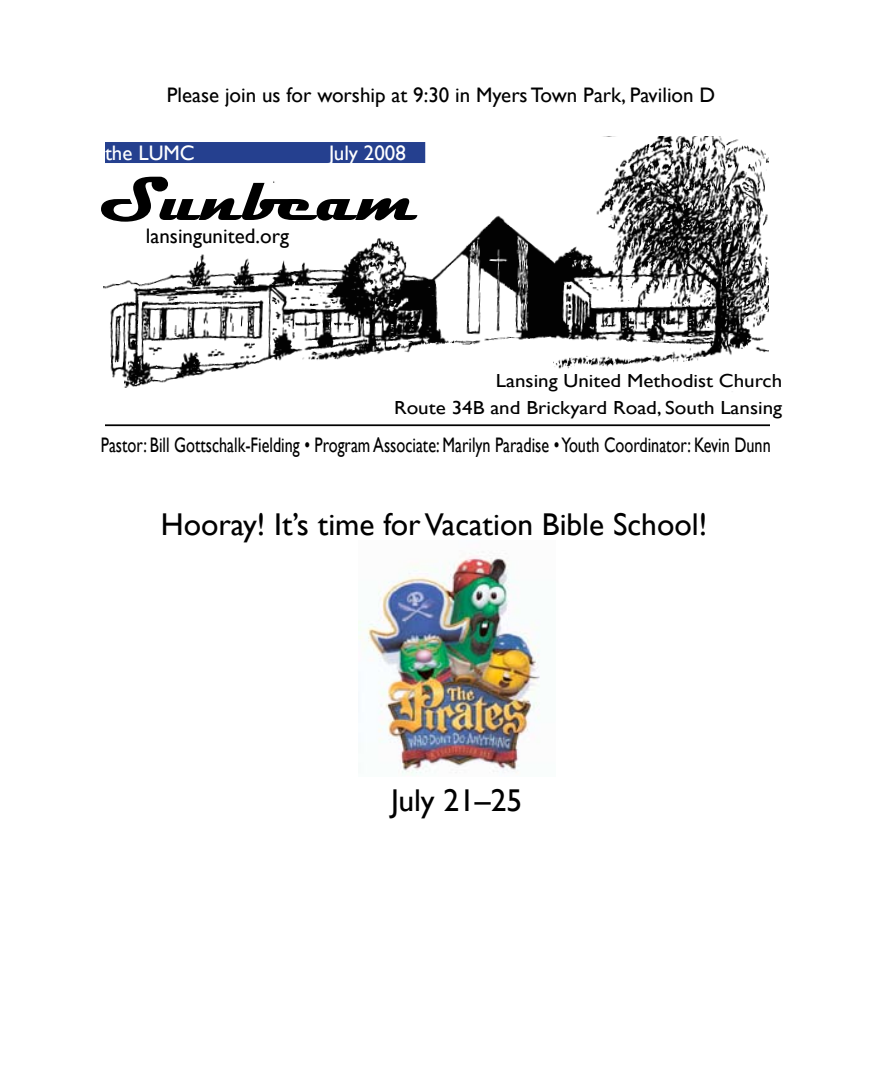
<style>
.page{position:relative;width:882px;height:1071px;background:#fff}
.page>*{position:absolute;margin:0;border:0;box-sizing:border-box;transform-origin:0 0}
.t1{font:700 63px "Magneto";color:#000}
.t2{font:31.5px "Gill Sans";color:#000}
.t3{font:21px "Gill Sans";color:#000;scale:.77 1}
.t4{font:21px "Gill Sans";color:#000}
.t5{font:21px "Gill Sans";color:#fff}
.t6{font:18.9px/26.2px "Gill Sans";color:#000;text-align:right;scale:1.11 1}
</style>
<div class="page">
<img style="left:103px;top:137px;width:666px;height:255px">
<div style="left:274px;top:170px;width:221px;height:22px;background:#fff"></div>
<svg style="left:458px;top:137px;width:219px;height:55px"></svg>
<svg style="left:103px;top:162px;width:105px;height:29px"></svg>
<div style="left:105px;top:142px;width:320px;height:21px;background:#25408f"></div>
<div style="left:105px;top:228px;width:225px;height:23px;background:#fff"></div>
<hr style="left:105px;top:424px;width:665px;height:2px;background:#000">
<div style="left:192px;top:174px;width:81px;height:12px;background:#fff"></div>
<img style="left:358px;top:552px;width:182px;height:223px">
<p class="t4" style="left:167px;top:83px;width:550px">Please join us for worship at 9:30 in Myers Town Park, Pavilion D</p>
<p class="t5" style="left:105px;top:140px;width:91px">the LUMC</p>
<p class="t5" style="left:329px;top:140px;width:78px">July 2008</p>
<h1 class="t1" style="left:99px;top:163px;width:320px">Sunbeam</h1>
<p class="t4" style="left:146px;top:223px;width:145px">lansingunited.org</p>
<p class="t6" style="left:394px;top:368px;width:351px">Lansing United Methodist Church<br>Route 34B and Brickyard Road, South Lansing</p>
<p class="t3" style="left:101px;top:433px;width:872px">Pastor: Bill Gottschalk-Fielding • Program Associate: Marilyn Paradise • Youth Coordinator: Kevin Dunn</p>
<h2 class="t2" style="left:161px;top:506px;width:548px">Hooray! It’s time for Vacation Bible School!</h2>
<h2 class="t2" style="left:391px;top:782px;width:132px">July 21–25</h2>
</div>
